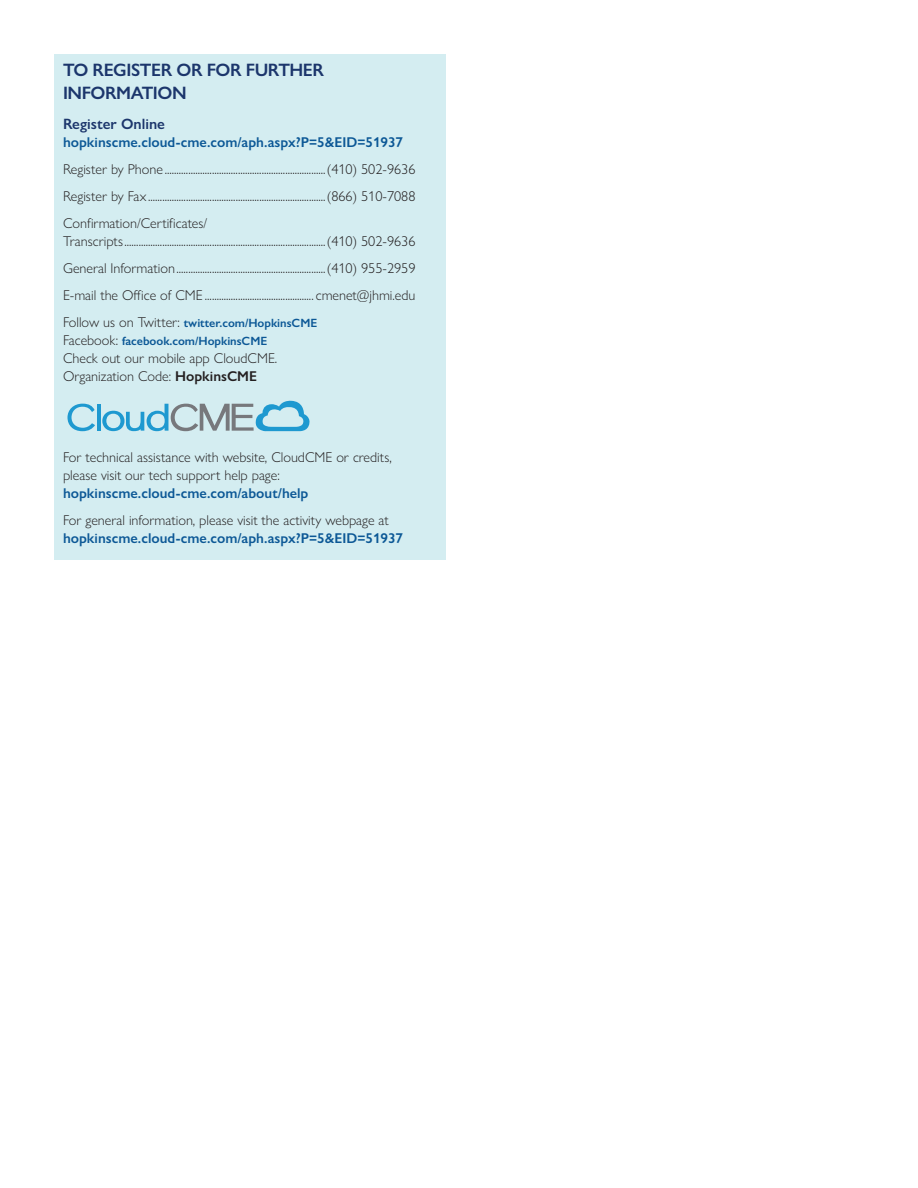
<style>
.page{position:relative;width:918px;height:1188px;background:#fff}
.page>*{position:absolute;margin:0;border:0;box-sizing:border-box;transform-origin:0 0}
.t1{font:600 18px/22.5px "Gill Sans Nova";letter-spacing:-.025em;color:#1c366c}
.program_h2{font:600 15px "Gill Sans Nova";color:#1c366c}
.ul_leaders{font:300 14.25px/18px "Gill Sans Nova";color:#231f20}
.ul_extra{font:300 14.25px/18px "Gill Sans Nova";color:#231f20}
.ul_extra-2{font:600 14.25px "Gill Sans Nova";color:#0c5896}
.ul{font:300 14.25px "Gill Sans Nova";color:#231f20}
.ul-2{font:600 12px "Gill Sans";color:#0c5896}
.s1{font-family:"Gill Sans Nova";font-weight:300;font-size:14.25px;color:#231f20}
.s2{font-weight:600}
.s3{font-weight:600;color:#0c5896}
</style>
<div class="page">
<div style="left:54px;top:54px;width:392px;height:505px;background:#d4edf1"></div>
<svg style="left:68px;top:404px;width:27px;height:27px"></svg>
<hr style="left:97px;top:404px;width:4px;height:27px;background:#1e99d0">
<svg style="left:102px;top:401px;width:208px;height:30px"></svg>
<p class="t1" style="left:63px;top:59px;width:263px">TO REGISTER OR FOR FURTHER<br>INFORMATION</p>
<p class="program_h2" style="left:63px;top:114px;width:103px">Register Online</p>
<p class="ul_extra-2" style="left:63px;top:133px;width:342px">hopkinscme.cloud-cme.com/aph.aspx?P=5&amp;EID=51937</p>
<p class="ul_leaders" style="left:63px;top:160px;width:354px">Register by Phone ....................................................................(410) 502-9636</p>
<p class="ul_leaders" style="left:63px;top:187px;width:354px">Register by Fax...........................................................................(866) 510-7088</p>
<p class="ul_leaders" style="left:63px;top:214px;width:354px">Confirmation/Certificates/<br>Transcripts.....................................................................................(410) 502-9636</p>
<p class="ul_leaders" style="left:63px;top:259px;width:354px">General Information...............................................................(410) 955-2959</p>
<p class="ul_leaders" style="left:63px;top:286px;width:354px">E-mail the Office of CME .............................................. cmenet@jhmi.edu</p>
<p class="ul-2" style="left:63px;top:315px;width:256px"><span class="s1">Follow us on Twitter:</span> twitter.com/HopkinsCME</p>
<p class="ul-2" style="left:63px;top:333px;width:206px"><span class="s1">Facebook:</span> facebook.com/HopkinsCME</p>
<p class="ul" style="left:63px;top:349px;width:216px">Check out our mobile app CloudCME.</p>
<p class="ul_extra" style="left:63px;top:367px;width:196px">Organization Code: <span class="s2">HopkinsCME</span></p>
<p class="ul_extra" style="left:63px;top:448px;width:331px">For technical assistance with website, CloudCME or credits, please visit our tech support help page: <span class="s3">hopkinscme.cloud-cme.com/about/help</span></p>
<p class="ul_extra" style="left:63px;top:511px;width:342px">For general information, please visit the activity webpage at <span class="s3">hopkinscme.cloud-cme.com/aph.aspx?P=5&amp;EID=51937</span></p>
</div>
